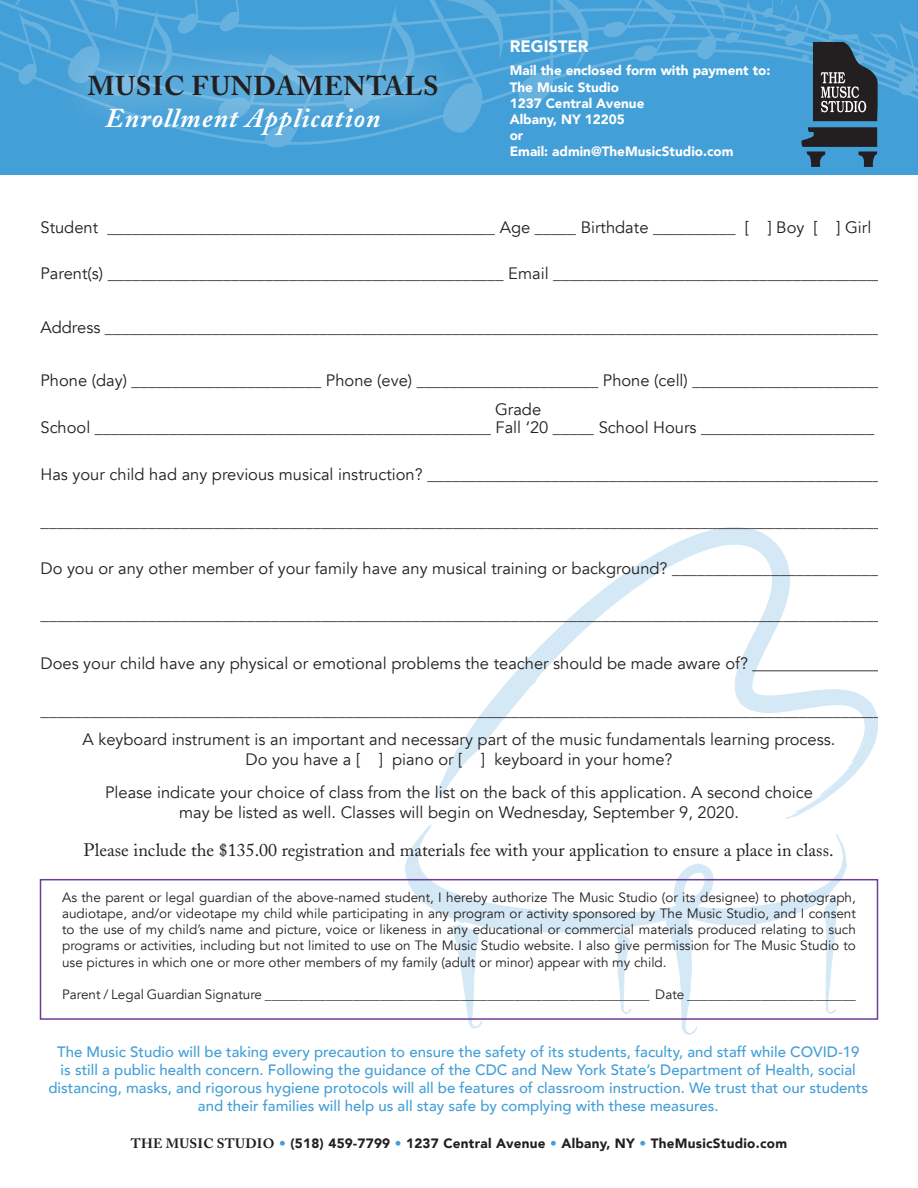
<style>
.page{position:relative;width:918px;height:1188px;background:#fff}
.page>*{position:absolute;margin:0;border:0;box-sizing:border-box;transform-origin:0 0}
.t1{font:italic 700 27px "Adobe Caslon";letter-spacing:.04em;color:#fff}
.t2{font:700 27px "Adobe Caslon";letter-spacing:.03em;color:#231f20}
.t3{font:18px "Adobe Caslon";color:#231f20}
.t4{font:16.5px/19.8px "Avenir";color:#231f20;text-align:center}
.t5{font:900 16.5px "Avenir";color:#fff}
.t6{font:500 15px/18px "Avenir";color:#439fd7;text-align:center}
.t7{font:13.5px/16.2px "Avenir";color:#231f20;text-align:justify}
.t8{font:900 13.5px/16.2px "Avenir";color:#fff}
.t9{font:900 13.5px "Avenir";letter-spacing:.02em;color:#231f20}
.s1{font-size:18px}
.s2{font-family:"Adobe Caslon";font-weight:700}
.s3{color:#439fd7}
</style>
<div class="page">
<svg style="left:441px;top:527px;width:437px;height:256px"></svg>
<svg style="left:845px;top:759px;width:10px;height:14px"></svg>
<svg style="left:405px;top:783px;width:440px;height:150px"></svg>
<svg style="left:437px;top:892px;width:113px;height:137px"></svg>
<svg style="left:799px;top:833px;width:48px;height:181px"></svg>
<svg style="left:612px;top:887px;width:159px;height:148px"></svg>
<div style="left:0;top:11px;width:918px;height:163px;background:#439fd7"></div>
<svg style="left:516px;top:0;width:75px;height:109px"></svg>
<svg style="left:342px;top:0;width:164px;height:136px"></svg>
<svg style="left:603px;top:0;width:153px;height:61px"></svg>
<svg style="left:0;top:0;width:317px;height:148px"></svg>
<svg style="left:762px;top:0;width:156px;height:167px"></svg>
<svg style="left:54px;top:39px;width:418px;height:94px"></svg>
<div style="left:40px;top:879px;width:838px;height:141px;border:2px solid #6d3e98"></div>
<h1 class="t2" style="left:88px;top:70px;width:352px">MUSIC FUNDAMENTALS</h1>
<h1 class="t1" style="left:106px;top:102px;width:276px">Enrollment Application</h1>
<p class="t5" style="left:510px;top:33px;width:80px">REGISTER</p>
<p class="t8" style="left:510px;top:62px;width:262px">Mail the enclosed form with payment to:<br>The Music Studio<br>1237 Central Avenue<br>Albany, NY 12205<br>or<br>Email: admin@TheMusicStudio.com</p>
<p class="t4" style="left:40px;top:217px;width:832px">Student _______________________________________________ Age _____ Birthdate __________ [ ] Boy [ ] Girl</p>
<p class="t4" style="left:40px;top:264px;width:844px">Parent(s) ________________________________________________ Email ________________________________________</p>
<p class="t4" style="left:40px;top:318px;width:841px">Address ______________________________________________________________________________________________</p>
<p class="t4" style="left:40px;top:371px;width:843px">Phone (day) _______________________ Phone (eve) ______________________ Phone (cell) _______________________</p>
<p class="t4" style="left:40px;top:418px;width:835px">School ________________________________________________ Fall ‘20 _____ School Hours _____________________</p>
<p class="t4" style="left:40px;top:465px;width:842px">Has your child had any previous musical instruction? _______________________________________________________</p>
<p class="t4" style="left:495px;top:400px;width:48px">Grade</p>
<p class="t4" style="left:40px;top:511px;width:843px">______________________________________________________________________________________________________</p>
<p class="t4" style="left:40px;top:558px;width:848px">Do you or any other member of your family have any musical training or background? __________________________</p>
<p class="t4" style="left:40px;top:605px;width:843px">______________________________________________________________________________________________________</p>
<p class="t4" style="left:40px;top:654px;width:840px">Does your child have any physical or emotional problems the teacher should be made aware of? <span class="s1">______________</span></p>
<p class="t4" style="left:40px;top:701px;width:843px">______________________________________________________________________________________________________</p>
<p class="t4" style="left:83px;top:730px;width:754px">A keyboard instrument is an important and necessary part of the music fundamentals learning process.<br>Do you have a [ ] piano or [ ] keyboard in your home?</p>
<p class="t4" style="left:105px;top:783px;width:709px">Please indicate your choice of class from the list on the back of this application. A second choice may be listed as well. Classes will begin on Wednesday, September 9, 2020.</p>
<p class="t3" style="left:84px;top:840px;width:752px">Please include the $135.00 registration and materials fee with your application to ensure a place in class.</p>
<p class="t7" style="left:62px;top:889px;width:795px">As the parent or legal guardian of the above-named student, I hereby authorize The Music Studio (or its designee) to photograph, audiotape, and/or videotape my child while participating in any program or activity sponsored by The Music Studio, and I consent to the use of my child’s name and picture, voice or likeness in any educational or commercial materials produced relating to such programs or activities, including but not limited to use on The Music Studio website. I also give permission for The Music Studio to use pictures in which one or more other members of my family (adult or minor) appear with my child.</p>
<p class="t7" style="left:62px;top:987px;width:795px">Parent / Legal Guardian Signature _________________________________________________________ Date _________________________</p>
<p class="t6" style="left:48px;top:1042px;width:821px">The Music Studio will be taking every precaution to ensure the safety of its students, faculty, and staff while COVID-19<br>is still a public health concern. Following the guidance of the CDC and New York State’s Department of Health, social distancing, masks, and rigorous hygiene protocols will all be features of classroom instruction. We trust that our students and their families will help us all stay safe by complying with these measures.</p>
<p class="t9" style="left:131px;top:1131px;width:658px"><span class="s2">THE MUSIC STUDIO</span> <span class="s3">•</span> (518) 459-7799 <span class="s3">•</span> 1237 Central Avenue <span class="s3">•</span> Albany, NY <span class="s3">•</span> TheMusicStudio.com</p>
</div>
